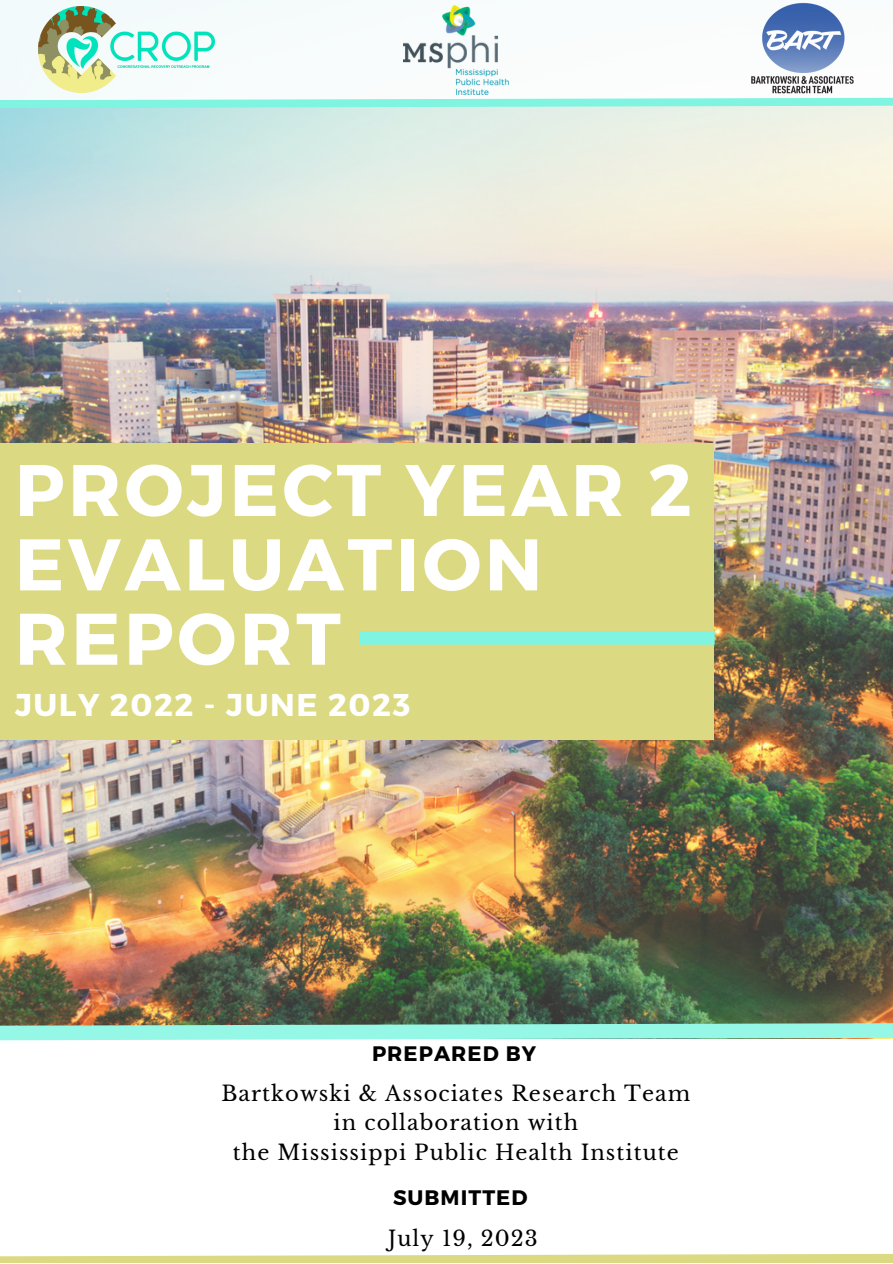
<style>
.page{position:relative;width:893px;height:1264px;background:#fff}
.page>*{position:absolute;margin:0;border:0;box-sizing:border-box;transform-origin:0 0}
.t1{font:700 72.9px/74.4px "Montserrat";letter-spacing:.05em;color:#fff}
.t2{font:700 31.5px "Montserrat";letter-spacing:.05em;color:#fff}
.t3{font:21px "Libre Baskerville";letter-spacing:.05em;color:#000}
.t4{font:700 21px "Montserrat";letter-spacing:.05em;color:#000}
</style>
<div class="page">
<img style="left:0;top:112px;width:892px;height:903px">
<img style="left:0;top:1015px;width:892px;height:26px">
<div style="left:0;top:443px;width:714px;height:296px;background:#dbda82"></div>
<img style="left:751px;top:2px;width:103px;height:92px">
<img style="left:39px;top:7px;width:175px;height:85px">
<img style="left:403px;top:5px;width:105px;height:89px">
<svg style="left:0;top:1253px;width:892px;height:9px"></svg>
<svg style="left:0;top:94px;width:892px;height:18px"></svg>
<div style="left:359px;top:631px;width:355px;height:13px;background:#7ff4e0"></div>
<p class="t1" style="left:15px;top:449px;width:678px">PROJECT YEAR 2<br>EVALUATION<br>REPORT</p>
<p class="t2" style="left:15px;top:684px;width:397px">JULY 2022 - JUNE 2023</p>
<p class="t4" style="left:372px;top:1040px;width:165px">PREPARED BY</p>
<p class="t3" style="left:221px;top:1080px;width:470px">Bartkowski &amp; Associates Research Team</p>
<p class="t3" style="left:333px;top:1109px;width:246px">in collaboration with</p>
<p class="t3" style="left:233px;top:1139px;width:447px">the Mississippi Public Health Institute</p>
<p class="t4" style="left:393px;top:1184px;width:136px">SUBMITTED</p>
<p class="t3" style="left:388px;top:1225px;width:151px">July 19, 2023</p>
</div>
